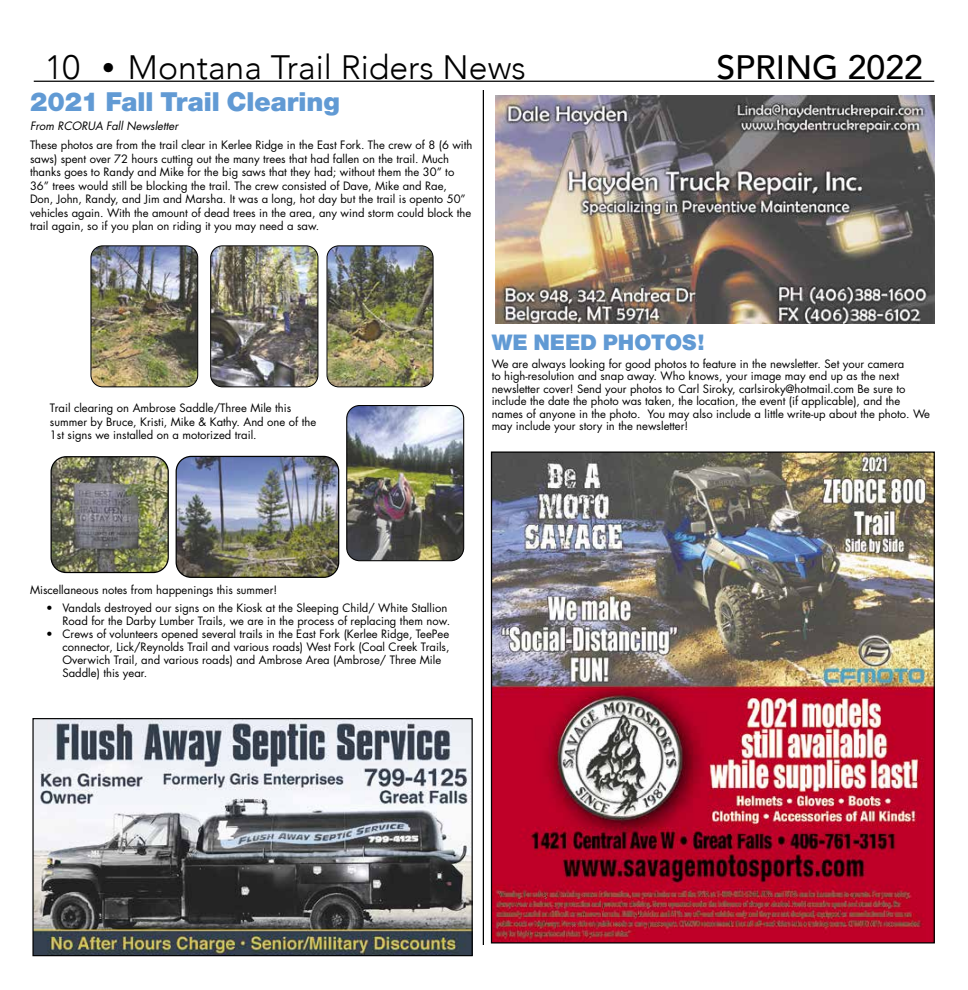
<style>
.page{position:relative;width:968px;height:990px;background:#fff}
.page>*{position:absolute;margin:0;border:0;box-sizing:border-box;transform-origin:0 0}
.t1{font:300 33.75px "Avenir";color:#000}
.t2{font:500 33.75px "Avenir";color:#000}
.t3{font:28.12px "Nimbus San Nov T Blac";color:#619ad4}
.t4{font:23.12px "Nimbus San Nov T Blac";color:#619ad4}
.t5{font:11.25px/13.5px "Futura";color:#000}
.t6{font:italic 11.25px "Futura";color:#000}
.s1{font-family:"Nimbus San Nov D";font-weight:400;font-stretch:condensed}
</style>
<div class="page">
<hr style="left:34px;top:81px;width:900px;height:1px;background:#000">
<hr style="left:482px;top:90px;width:2px;height:855px;background:#000">
<img style="left:493px;top:453px;width:439px;height:489px">
<img style="left:211px;top:247px;width:107px;height:140px">
<div style="left:210px;top:245px;width:108px;height:142px;border:1px solid #000;border-radius:12px"></div>
<img style="left:328px;top:246px;width:105px;height:141px">
<div style="left:326px;top:245px;width:107px;height:142px;border:1px solid #000;border-radius:12px"></div>
<img style="left:92px;top:247px;width:106px;height:140px">
<div style="left:90px;top:245px;width:108px;height:142px;border:1px solid #000;border-radius:12px"></div>
<img style="left:347px;top:406px;width:116px;height:155px">
<div style="left:346px;top:405px;width:118px;height:156px;border:1px solid #000;border-radius:13px"></div>
<img style="left:177px;top:456px;width:161px;height:120px">
<div style="left:175px;top:456px;width:164px;height:122px;border:1px solid #000;border-radius:15px"></div>
<img style="left:51px;top:458px;width:116px;height:114px">
<div style="left:51px;top:456px;width:118px;height:117px;border:1px solid #000;border-radius:15px"></div>
<img style="left:495px;top:96px;width:439px;height:228px">
<img style="left:34px;top:720px;width:436px;height:234px">
<div style="left:32px;top:718px;width:440px;height:238px;border:1px solid #000"></div>
<h1 class="t1" style="left:45px;top:47px;width:482px">10 <span class="s1">•</span> Montana Trail Riders News</h1>
<h1 class="t2" style="left:716px;top:38px;width:208px">SPRING 2022</h1>
<h2 class="t3" style="left:30px;top:85px;width:312px">2021 Fall Trail Clearing</h2>
<p class="t6" style="left:30px;top:118px;width:150px">From RCORUA Fall Newsletter</p>
<p class="t5" style="left:30px;top:138px;width:444px">These photos are from the trail clear in Kerlee Ridge in the East Fork. The crew of 8 (6 with saws) spent over 72 hours cutting out the many trees that had fallen on the trail. Much thanks goes to Randy and Mike for the big saws that they had; without them the 30” to 36” trees would still be blocking the trail. The crew consisted of Dave, Mike and Rae, Don, John, Randy, and Jim and Marsha. It was a long, hot day but the trail is opento 50” vehicles again. With the amount of dead trees in the area, any wind storm could block the trail again, so if you plan on riding it you may need a saw.</p>
<p class="t5" style="left:50px;top:401px;width:268px">Trail clearing on Ambrose Saddle/Three Mile this summer by Bruce, Kristi, Mike &amp; Kathy. And one of the<br>1st signs we installed on a motorized trail.</p>
<h3 class="t4" style="left:491px;top:329px;width:215px">WE NEED PHOTOS!</h3>
<p class="t5" style="left:491px;top:357px;width:440px;line-height:12.5px">We are always looking for good photos to feature in the newsletter. Set your camera<br>to high-resolution and snap away. Who knows, your image may end up as the next newsletter cover! Send your photos to Carl Siroky, carlsiroky@hotmail.com Be sure to include the date the photo was taken, the location, the event (if applicable), and the names of anyone in the photo. You may also include a little write-up about the photo. We may include your story in the newsletter!</p>
<p class="t5" style="left:30px;top:583px;width:249px">Miscellaneous notes from happenings this summer!</p>
<p class="t5" style="left:46px;top:601px;width:405px;line-height:13px;text-align:right">• Vandals destroyed our signs on the Kiosk at the Sleeping Child/ White Stallion<br>Road for the Darby Lumber Trails, we are in the process of replacing them now.</p>
<p class="t5" style="left:62px;top:627px;width:388px;line-height:13px;text-indent:-16px">• Crews of volunteers opened several trails in the East Fork (Kerlee Ridge, TeePee connector, Lick/Reynolds Trail and various roads) West Fork (Coal Creek Trails, Overwich Trail, and various roads) and Ambrose Area (Ambrose/ Three Mile Saddle) this year.</p>
</div>
